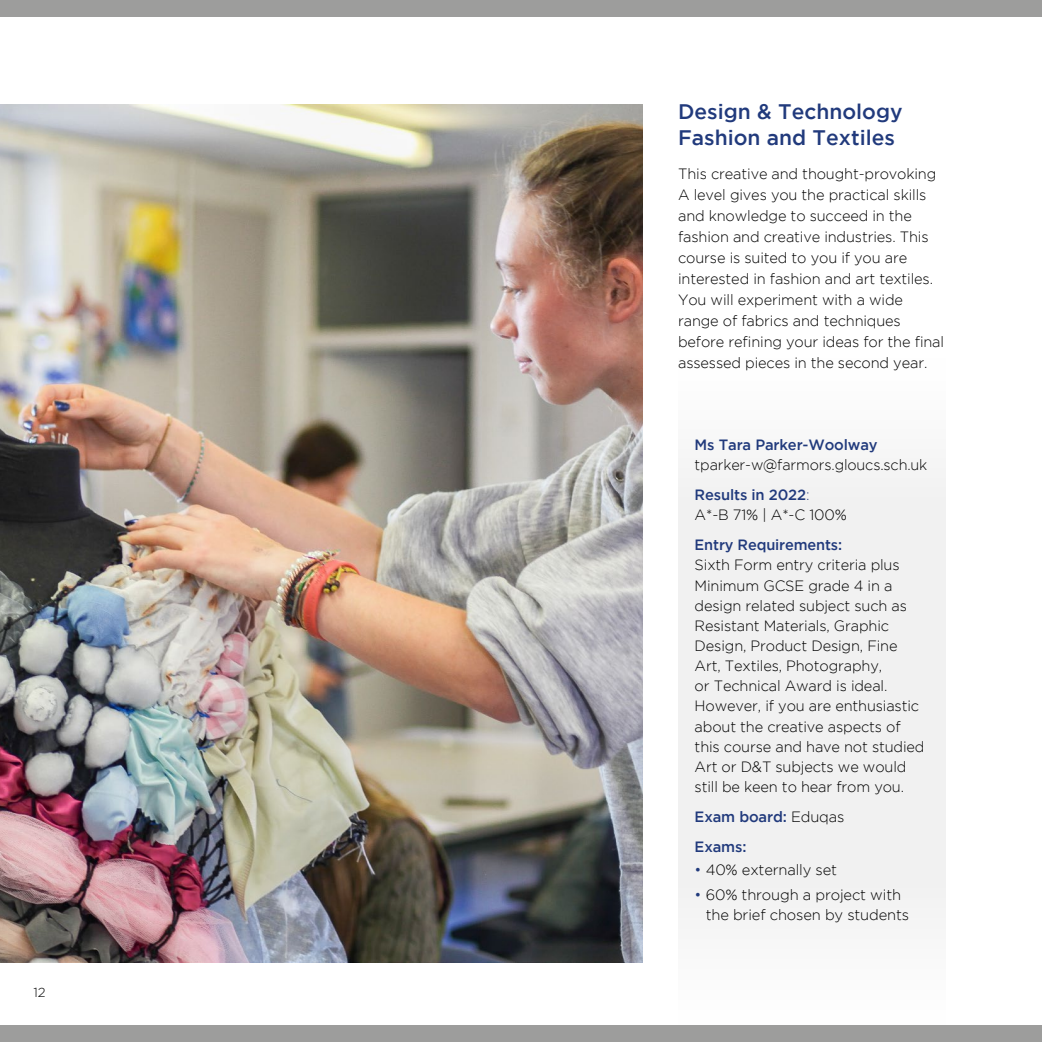
<style>
.page{position:relative;width:1042px;height:1042px;background:#fff}
.page>*{position:absolute;margin:0;border:0;box-sizing:border-box;transform-origin:0 0}
.t1{font:500 21px/26.2px "Gotham";color:#213a7c}
.t2{font:300 14.88px/20.1px "Gotham";letter-spacing:-.01em;color:#000}
.t3{font:500 14.88px/30.1px "Gotham";letter-spacing:-.01em;color:#213a7c}
.t4{font:300 13.12px "Gotham";color:#000}
.s1{font-weight:500;color:#213a7c}
.s2{color:#213a7c}
.s3{font-weight:300;color:#000}
</style>
<div class="page">
<div style="left:678px;top:358px;width:268px;height:329px;background:#f1f1f1"></div>
<div style="left:678px;top:687px;width:268px;height:346px;background:#f1f1f1"></div>
<div style="left:0;top:1025px;width:1042px;height:17px;background:#9d9d9c"></div>
<div style="left:0;top:0;width:1042px;height:17px;background:#9d9d9c"></div>
<img style="left:0;top:104px;width:643px;height:858px">
<p class="t4" style="left:33px;top:985px;width:14px">12</p>
<h1 class="t1" style="left:678px;top:98px;width:226px">Design &amp; Technology<br>Fashion and Textiles</h1>
<p class="t2" style="left:678px;top:163px;width:267px;line-height:21px">This creative and thought-provoking A level gives you the practical skills and knowledge to succeed in the fashion and creative industries. This course is suited to you if you are interested in fashion and art textiles.<br>You will experiment with a wide range of fabrics and techniques before refining your ideas for the final assessed pieces in the second year.</p>
<p class="t3" style="left:694px;top:429px;width:185px">Ms Tara Parker-Woolway</p>
<p class="t2" style="left:694px;top:450px;width:234px;line-height:30.1px">tparker-w@farmors.gloucs.sch.uk<br><span class="s1">Results in 2022</span><span class="s2">:</span></p>
<p class="t2" style="left:694px;top:505px;width:154px">A*-B 71% | A*-C 100%</p>
<p class="t3" style="left:694px;top:530px;width:149px">Entry Requirements:</p>
<p class="t2" style="left:694px;top:555px;width:231px">Sixth Form entry criteria plus<br>Minimum GCSE grade 4 in a design related subject such as<br>Resistant Materials, Graphic<br>Design, Product Design, Fine<br>Art, Textiles, Photography,<br>or Technical Award is ideal.<br>However, if you are enthusiastic about the creative aspects of this course and have not studied<br>Art or D&amp;T subjects we would still be keen to hear from you.</p>
<p class="t3" style="left:694px;top:801px;width:151px">Exam board: <span class="s3">Eduqas<br></span>Exams:</p>
<p class="t2" style="left:694px;top:859px;width:144px"><span class="s2">•</span> 40% externally set</p>
<p class="t2" style="left:706px;top:884px;width:205px;text-indent:-11px"><span class="s2">•</span> 60% through a project with the brief chosen by students</p>
</div>
